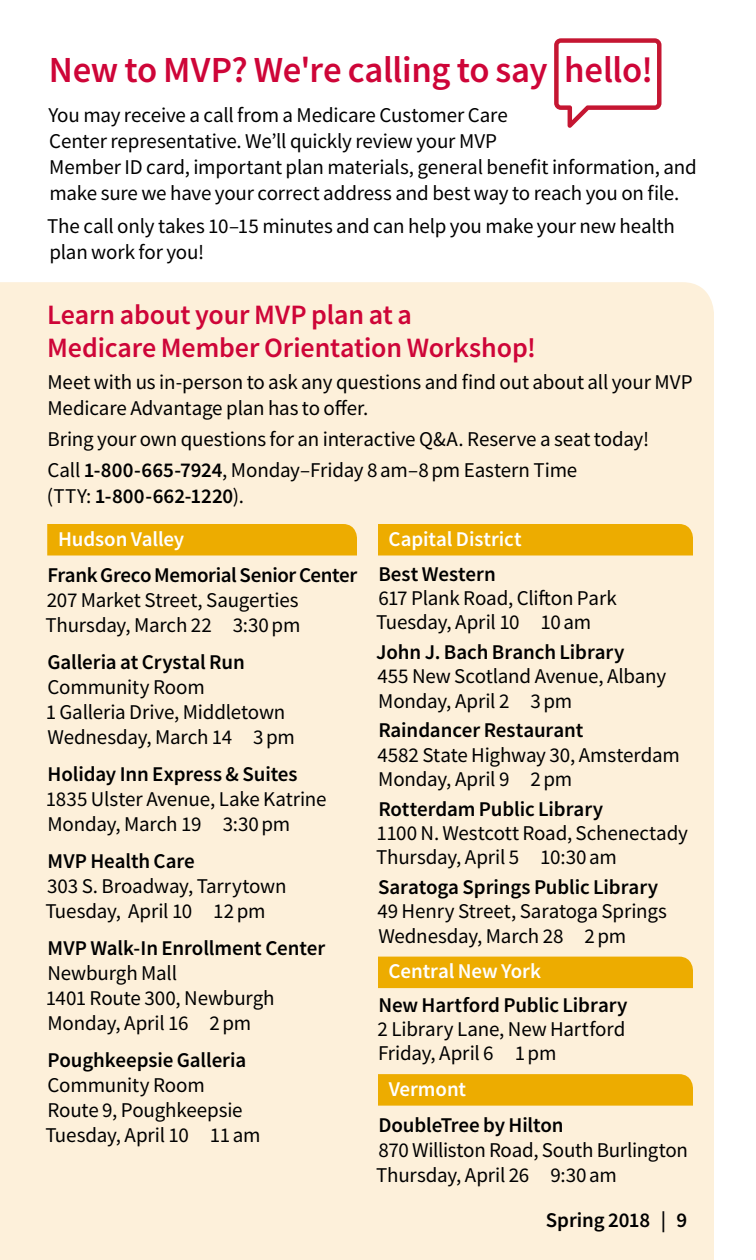
<style>
.page{position:relative;width:756px;height:1260px;background:#fff}
.page>*{position:absolute;margin:0;border:0;box-sizing:border-box;transform-origin:0 0}
.Article_Headline{font:600 36.75px "Source Sans Pro";letter-spacing:-.01em;color:#ce0538}
.Article_Headline-2{font:600 28px/33.1px "Source Sans Pro";letter-spacing:-.005em;color:#ce0538}
.Article_Copy{font:21px/26.1px "Source Sans Pro";letter-spacing:-.01em;color:#000}
.Article_Copy-2{font:600 21px "Source Sans Pro";letter-spacing:-.005em;color:#000}
.Article_Copy-3{font:600 21px "Source Sans Pro";letter-spacing:-.005em;color:#fff}
.s1{font-weight:600}
</style>
<div class="page">
<svg style="left:554px;top:38px;width:108px;height:90px"></svg>
<div style="left:0;top:282px;width:714px;height:978px;background:#fdf0da"></div>
<div style="left:47px;top:524px;width:310px;height:32px;background:#edac00"></div>
<div style="left:378px;top:524px;width:315px;height:32px;background:#edac00"></div>
<div style="left:378px;top:957px;width:315px;height:31px;background:#edac00"></div>
<div style="left:378px;top:1074px;width:315px;height:32px;background:#edac00"></div>
<div style="left:560px;top:55px;width:96px;height:38px;background:#fff"></div>
<p class="Article_Headline" style="left:49px;top:45px;width:500px">New to MVP? We're calling to say</p>
<p class="Article_Copy" style="left:48px;top:102px;width:650px">You may receive a call from a Medicare Customer Care<br>Center representative. We’ll quickly review your MVP<br>Member ID card, important plan materials, general benefit information, and make sure we have your correct address and best way to reach you on file.</p>
<p class="Article_Copy" style="left:47px;top:213px;width:629px">The call only takes 10–15 minutes and can help you make your new health plan work for you!</p>
<p class="Article_Headline" style="left:564px;top:46px;width:90px">hello!</p>
<p class="Article_Headline-2" style="left:47px;top:298px;width:490px">Learn about your MVP plan at a<br>Medicare Member Orientation Workshop!</p>
<p class="Article_Copy" style="left:47px;top:368px;width:647px">Meet with us in-person to ask any questions and find out about all your MVP<br>Medicare Advantage plan has to offer.</p>
<p class="Article_Copy" style="left:47px;top:426px;width:603px">Bring your own questions for an interactive Q&amp;A. Reserve a seat today!</p>
<p class="Article_Copy" style="left:47px;top:457px;width:532px">Call <span class="s1">1-800-665-7924</span>, Monday–Friday 8am–8pm Eastern Time (TTY: <span class="s1">1-800-662-1220</span>).</p>
<p class="Article_Copy-3" style="left:58px;top:525px;width:128px">Hudson Valley</p>
<p class="Article_Copy-2" style="left:48px;top:561px;width:311px">Frank Greco Memorial Senior Center</p>
<p class="Article_Copy" style="left:47px;top:587px;width:253px">207 Market Street, Saugerties</p>
<p class="Article_Copy" style="left:45px;top:612px;width:257px">Thursday, March 22 3:30pm</p>
<p class="Article_Copy-2" style="left:47px;top:648px;width:199px">Galleria at Crystal Run</p>
<p class="Article_Copy" style="left:48px;top:674px;width:159px">Community Room</p>
<p class="Article_Copy" style="left:46px;top:699px;width:241px">1 Galleria Drive, Middletown</p>
<p class="Article_Copy" style="left:48px;top:724px;width:249px">Wednesday, March 14 3pm</p>
<p class="Article_Copy-2" style="left:48px;top:760px;width:252px">Holiday Inn Express &amp; Suites</p>
<p class="Article_Copy" style="left:46px;top:786px;width:283px">1835 Ulster Avenue, Lake Katrine</p>
<p class="Article_Copy" style="left:47px;top:811px;width:244px">Monday, March 19 3:30pm</p>
<p class="Article_Copy-2" style="left:48px;top:847px;width:149px">MVP Health Care</p>
<p class="Article_Copy" style="left:47px;top:873px;width:241px">303 S. Broadway, Tarrytown</p>
<p class="Article_Copy" style="left:45px;top:898px;width:222px">Tuesday, April 10 12pm</p>
<p class="Article_Copy-2" style="left:48px;top:934px;width:279px">MVP Walk-In Enrollment Center</p>
<p class="Article_Copy" style="left:47px;top:960px;width:131px">Newburgh Mall</p>
<p class="Article_Copy" style="left:46px;top:985px;width:231px">1401 Route 300, Newburgh</p>
<p class="Article_Copy" style="left:47px;top:1010px;width:205px">Monday, April 16 2pm</p>
<p class="Article_Copy-2" style="left:48px;top:1046px;width:200px">Poughkeepsie Galleria</p>
<p class="Article_Copy" style="left:48px;top:1072px;width:159px">Community Room</p>
<p class="Article_Copy" style="left:47px;top:1097px;width:197px">Route 9, Poughkeepsie</p>
<p class="Article_Copy" style="left:45px;top:1122px;width:217px">Tuesday, April 10 11am</p>
<p class="Article_Copy-3" style="left:389px;top:525px;width:135px">Capital District</p>
<p class="Article_Copy-2" style="left:378px;top:560px;width:119px">Best Western</p>
<p class="Article_Copy" style="left:378px;top:585px;width:240px">617 Plank Road, Clifton Park</p>
<p class="Article_Copy" style="left:376px;top:609px;width:217px">Tuesday, April 10 10am</p>
<p class="Article_Copy-2" style="left:376px;top:638px;width:250px">John J. Bach Branch Library</p>
<p class="Article_Copy" style="left:377px;top:663px;width:290px">455 New Scotland Avenue, Albany</p>
<p class="Article_Copy" style="left:378px;top:688px;width:196px">Monday, April 2 3pm</p>
<p class="Article_Copy-2" style="left:378px;top:717px;width:207px">Raindancer Restaurant</p>
<p class="Article_Copy" style="left:377px;top:742px;width:304px">4582 State Highway 30, Amsterdam</p>
<p class="Article_Copy" style="left:378px;top:766px;width:196px">Monday, April 9 2pm</p>
<p class="Article_Copy-2" style="left:378px;top:795px;width:226px">Rotterdam Public Library</p>
<p class="Article_Copy" style="left:376px;top:820px;width:313px">1100 N. Westcott Road, Schenectady</p>
<p class="Article_Copy" style="left:376px;top:844px;width:242px">Thursday, April 5 10:30am</p>
<p class="Article_Copy-2" style="left:378px;top:873px;width:282px">Saratoga Springs Public Library</p>
<p class="Article_Copy" style="left:377px;top:898px;width:291px">49 Henry Street, Saratoga Springs</p>
<p class="Article_Copy" style="left:378px;top:923px;width:249px">Wednesday, March 28 2pm</p>
<p class="Article_Copy-3" style="left:389px;top:958px;width:154px">Central New York</p>
<p class="Article_Copy-2" style="left:378px;top:991px;width:251px">New Hartford Public Library</p>
<p class="Article_Copy" style="left:378px;top:1016px;width:249px">2 Library Lane, New Hartford</p>
<p class="Article_Copy" style="left:378px;top:1040px;width:180px">Friday, April 6 1pm</p>
<p class="Article_Copy-3" style="left:389px;top:1075px;width:79px">Vermont</p>
<p class="Article_Copy-2" style="left:378px;top:1111px;width:187px">DoubleTree by Hilton</p>
<p class="Article_Copy" style="left:379px;top:1137px;width:311px">870 Williston Road, South Burlington</p>
<p class="Article_Copy" style="left:376px;top:1162px;width:242px">Thursday, April 26 9:30am</p>
<p class="Article_Copy-2" style="left:546px;top:1206px;width:143px">Spring 2018 | 9</p>
</div>
